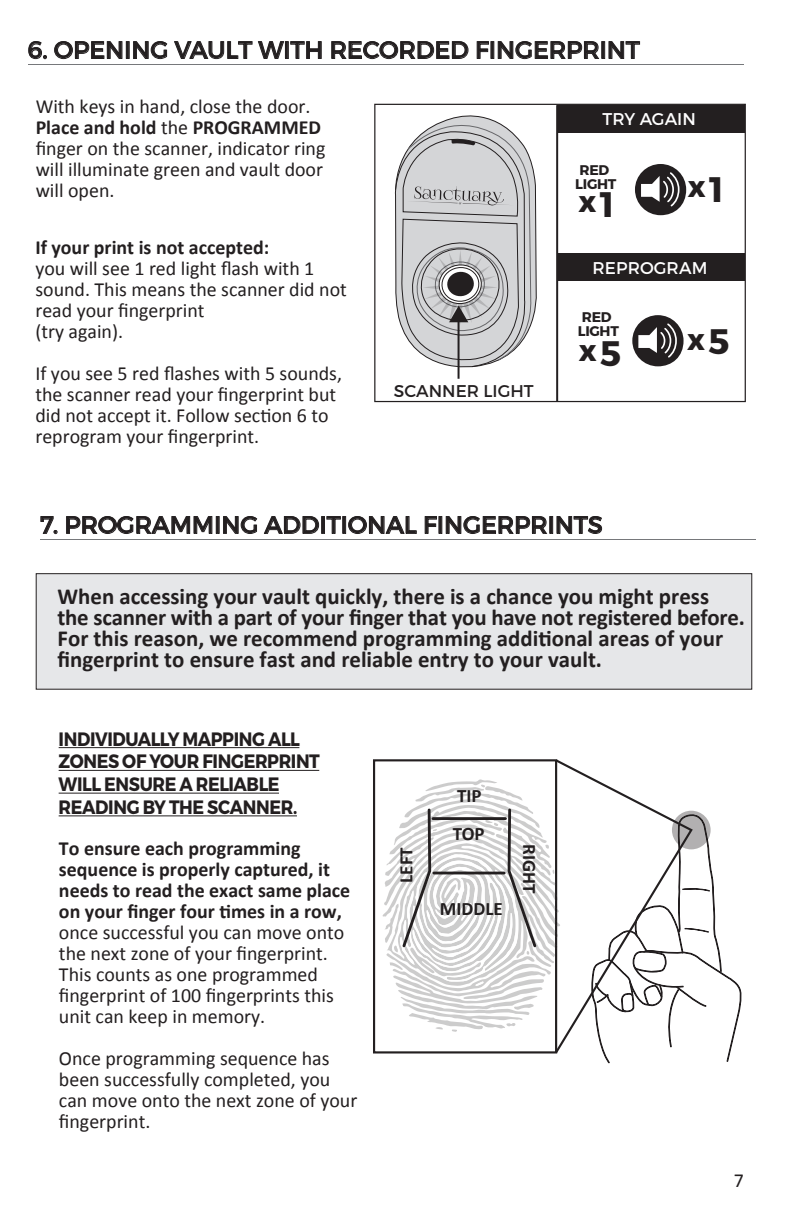
<style>
.page{position:relative;width:792px;height:1224px;background:#fff}
.page>*{position:absolute;margin:0;border:0;box-sizing:border-box;transform-origin:0 0}
.t1{font:700 35.4px "Montserrat";color:#231f20}
.t2{font:700 29.6px "Montserrat";color:#231f20}
.t3{font:24px "Montserrat";color:#231f20}
.t4{font:700 23px/21px "Calibri";color:#231f20}
.t5{font:20px/21px "Calibri";color:#231f20}
.t6{font:700 20px/21px "Calibri";color:#231f20}
.t7{font:700 19.4px/22.8px "Montserrat";letter-spacing:-.02em;color:#231f20;scale:.9 1}
.t8{font:700 19px/38.2px "Calibri";color:#231f20}
.t9{font:17px "Montserrat";letter-spacing:.005em;color:#fff}
.t10{font:17px "Montserrat";color:#231f20}
.t11{font:700 14px/14px "Montserrat";letter-spacing:-.02em;color:#231f20;text-align:center}
.s1{font-weight:700}
.s2{font-size:35.4px}
</style>
<div class="page">
<hr style="left:28px;top:64px;width:716px;height:1px;background:#76787b">
<svg style="left:28px;top:41px;width:19px;height:18px"></svg>
<svg style="left:54px;top:41px;width:69px;height:18px"></svg>
<div style="left:126px;top:41px;width:4px;height:18px;border:1px solid #231f20"></div>
<svg style="left:133px;top:41px;width:189px;height:19px"></svg>
<svg style="left:331px;top:41px;width:60px;height:19px"></svg>
<svg style="left:538px;top:41px;width:62px;height:18px"></svg>
<div style="left:601px;top:41px;width:4px;height:18px;border:1px solid #231f20"></div>
<svg style="left:608px;top:41px;width:32px;height:18px"></svg>
<svg style="left:391px;top:41px;width:147px;height:493px"></svg>
<svg style="left:395px;top:41px;width:136px;height:327px"></svg>
<div style="left:557px;top:105px;width:188px;height:28px;background:#231f20"></div>
<div style="left:557px;top:253px;width:188px;height:28px;background:#231f20"></div>
<div style="left:635px;top:164px;width:51px;height:51px;background:#231f20;border-radius:50%"></div>
<svg style="left:641px;top:171px;width:39px;height:37px"></svg>
<div style="left:632px;top:315px;width:52px;height:51px;background:#231f20;border-radius:50%"></div>
<svg style="left:638px;top:322px;width:40px;height:37px"></svg>
<hr style="left:556px;top:105px;width:2px;height:297px;background:#231f20">
<svg style="left:401px;top:110px;width:132px;height:301px"></svg>
<hr style="left:41px;top:539px;width:715px;height:1px;background:#76787b">
<svg style="left:40px;top:516px;width:18px;height:18px"></svg>
<svg style="left:66px;top:516px;width:147px;height:18px"></svg>
<div style="left:216px;top:516px;width:4px;height:18px;border:1px solid #231f20"></div>
<svg style="left:223px;top:516px;width:96px;height:18px"></svg>
<div style="left:321px;top:516px;width:4px;height:18px;border:1px solid #231f20"></div>
<svg style="left:326px;top:516px;width:15px;height:18px"></svg>
<div style="left:342px;top:516px;width:4px;height:18px;border:1px solid #231f20"></div>
<svg style="left:348px;top:516px;width:69px;height:18px"></svg>
<svg style="left:424px;top:516px;width:13px;height:18px"></svg>
<svg style="left:445px;top:516px;width:103px;height:18px"></svg>
<div style="left:549px;top:516px;width:4px;height:18px;border:1px solid #231f20"></div>
<svg style="left:556px;top:516px;width:46px;height:18px"></svg>
<hr style="left:59px;top:747px;width:240px;height:1px;background:#231f20">
<hr style="left:59px;top:770px;width:260px;height:1px;background:#231f20">
<hr style="left:59px;top:793px;width:220px;height:1px;background:#231f20">
<hr style="left:59px;top:815px;width:238px;height:1px;background:#231f20">
<svg style="left:557px;top:759px;width:137px;height:295px"></svg>
<div style="left:373px;top:759px;width:184px;height:295px;background:#fff;border:2px solid #231f20"></div>
<svg style="left:590px;top:812px;width:152px;height:252px"></svg>
<svg style="left:383px;top:779px;width:177px;height:253px"></svg>
<svg style="left:672px;top:811px;width:39px;height:38px"></svg>
<div style="left:36px;top:573px;width:716px;height:117px;background:#e6e7e9;border:1px solid #231f20"></div>
<p class="t3" style="left:28px;top:35px;width:614px">6. OPENING VAULT WITH RECORDED FINGERPRINT</p>
<p class="t5" style="left:36px;top:95px;width:291px">With keys in hand, close the door.<br><span class="s1">Place and hold</span> the <span class="s1">PROGRAMMED </span>finger on the scanner, indicator ring will illuminate green and vault door will open.</p>
<p class="t6" style="left:35px;top:236px;width:235px">If your print is not accepted:</p>
<p class="t5" style="left:35px;top:257px;width:313px">you will see 1 red light flash with 1 sound. This means the scanner did not read your fingerprint<br>(try again).</p>
<p class="t5" style="left:35px;top:362px;width:308px">If you see 5 red flashes with 5 sounds, the scanner read your fingerprint but did not accept it. Follow section 6 to reprogram your fingerprint.</p>
<p class="t10" style="left:394px;top:380px;width:141px">SCANNER LIGHT</p>
<p class="t9" style="left:603px;top:108px;width:95px">TRY AGAIN</p>
<p class="t11" style="left:575px;top:164px;width:43px">RED<br>LIGHT</p>
<h2 class="t2" style="left:578px;top:184px;width:37px">x <span class="s2">1</span></h2>
<h2 class="t2" style="left:688px;top:168px;width:37px">x <span class="s2">1</span></h2>
<p class="t9" style="left:592px;top:257px;width:117px">REPROGRAM</p>
<p class="t11" style="left:578px;top:310px;width:43px">RED<br>LIGHT</p>
<h1 class="t1" style="left:600px;top:331px;width:23px">5</h1>
<h2 class="t2" style="left:579px;top:332px;width:19px">x</h2>
<h2 class="t2" style="left:687px;top:321px;width:44px">x <span class="s2">5</span></h2>
<p class="t3" style="left:40px;top:510px;width:564px">7. PROGRAMMING ADDITIONAL FINGERPRINTS</p>
<p class="t4" style="left:58px;top:585px;width:689px">When accessing your vault quickly, there is a chance you might press the scanner with a part of your finger that you have not registered before.<br>For this reason, we recommend programming additional areas of your fingerprint to ensure fast and reliable entry to your vault.</p>
<p class="t7" style="left:59px;top:728px;width:292px">INDIVIDUALLY MAPPING ALL<br>ZONES OF YOUR FINGERPRINT<br>WILL ENSURE A RELIABLE<br>READING BY THE SCANNER.</p>
<p class="t6" style="left:59px;top:837px;width:293px">To ensure each programming sequence is properly captured, it needs to read the exact same place on your finger four times in a row,</p>
<p class="t5" style="left:59px;top:921px;width:287px">once successful you can move onto the next zone of your fingerprint.<br>This counts as one programmed fingerprint of 100 fingerprints this unit can keep in memory.</p>
<p class="t5" style="left:59px;top:1047px;width:300px">Once programming sequence has been successfully completed, you can move onto the next zone of your fingerprint.</p>
<p class="t8" style="left:386px;top:883px;width:37px;rotate:-90deg">LEFT</p>
<p class="t8" style="left:453px;top:776px;width:33px">TIP<br>TOP</p>
<p class="t8" style="left:440px;top:889px;width:64px">MIDDLE</p>
<p class="t8" style="left:549px;top:844px;width:51px;rotate:90deg">RIGHT</p>
<p class="t5" style="left:734px;top:1170px;width:12px">7</p>
</div>
